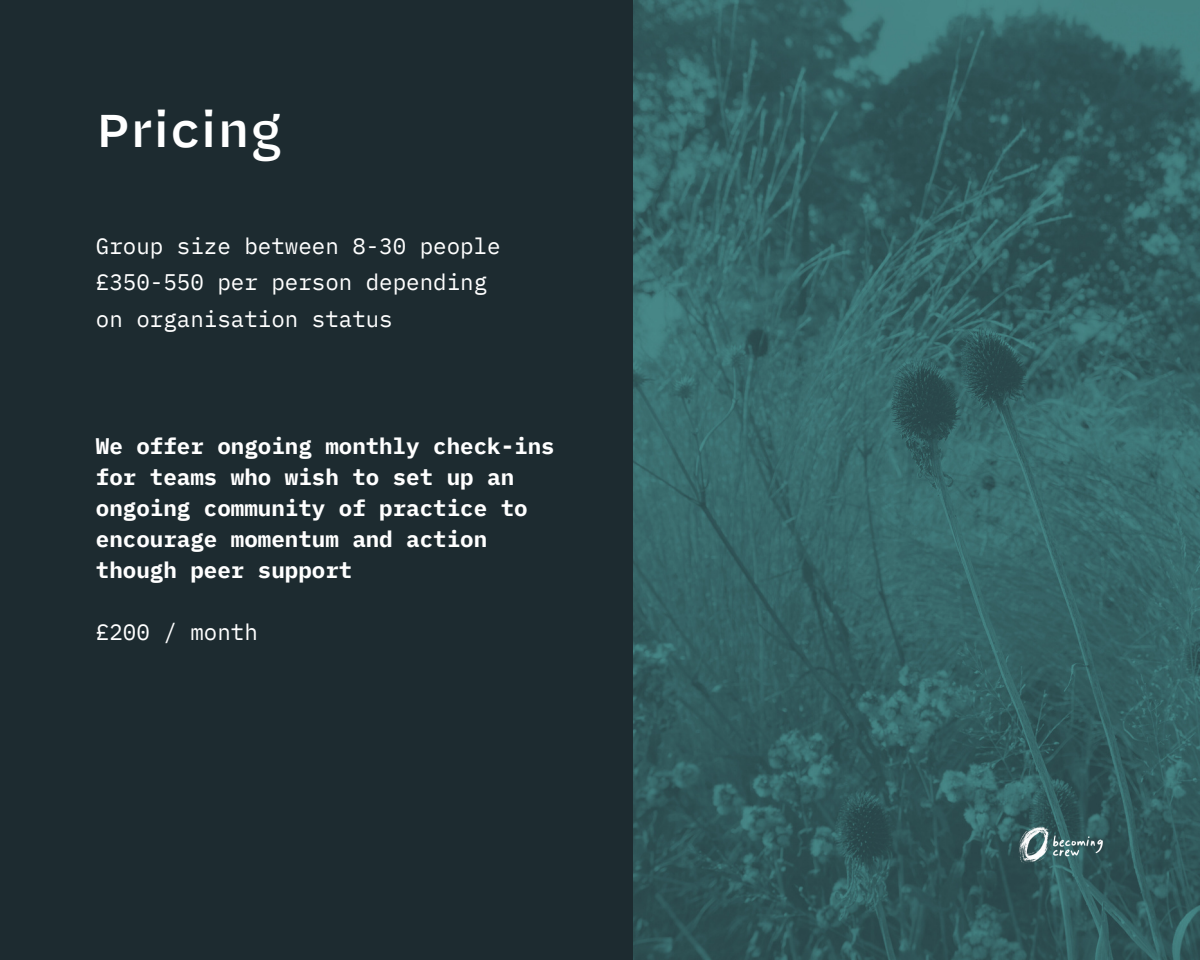
<style>
.page{position:relative;width:1200px;height:960px;background:#1d2b30}
.page>*{position:absolute;margin:0;border:0;box-sizing:border-box;transform-origin:0 0}
.t1{font:500 48.38px "Halyard Micro";color:#fff}
.t2{font:700 22.5px/31px "IBM Plex Mono";color:#fff}
.t3{font:22.5px/36.5px "IBM Plex Mono";color:#fff}
</style>
<div class="page">
<img style="left:633px;top:0;width:567px;height:960px">
<img style="left:1019px;top:827px;width:85px;height:37px">
<p class="t1" style="left:96px;top:95px;width:188px">Pricing</p>
<p class="t3" style="left:96px;top:227px;width:406px">Group size between 8-30 people</p>
<p class="t3" style="left:96px;top:264px;width:393px">£350-550 per person depending on organisation status</p>
<p class="t2" style="left:96px;top:430px;width:460px">We offer ongoing monthly check-ins for teams who wish to set up an ongoing community of practice to encourage momentum and action though peer support</p>
<p class="t3" style="left:96px;top:613px;width:163px">£200 / month</p>
</div>
